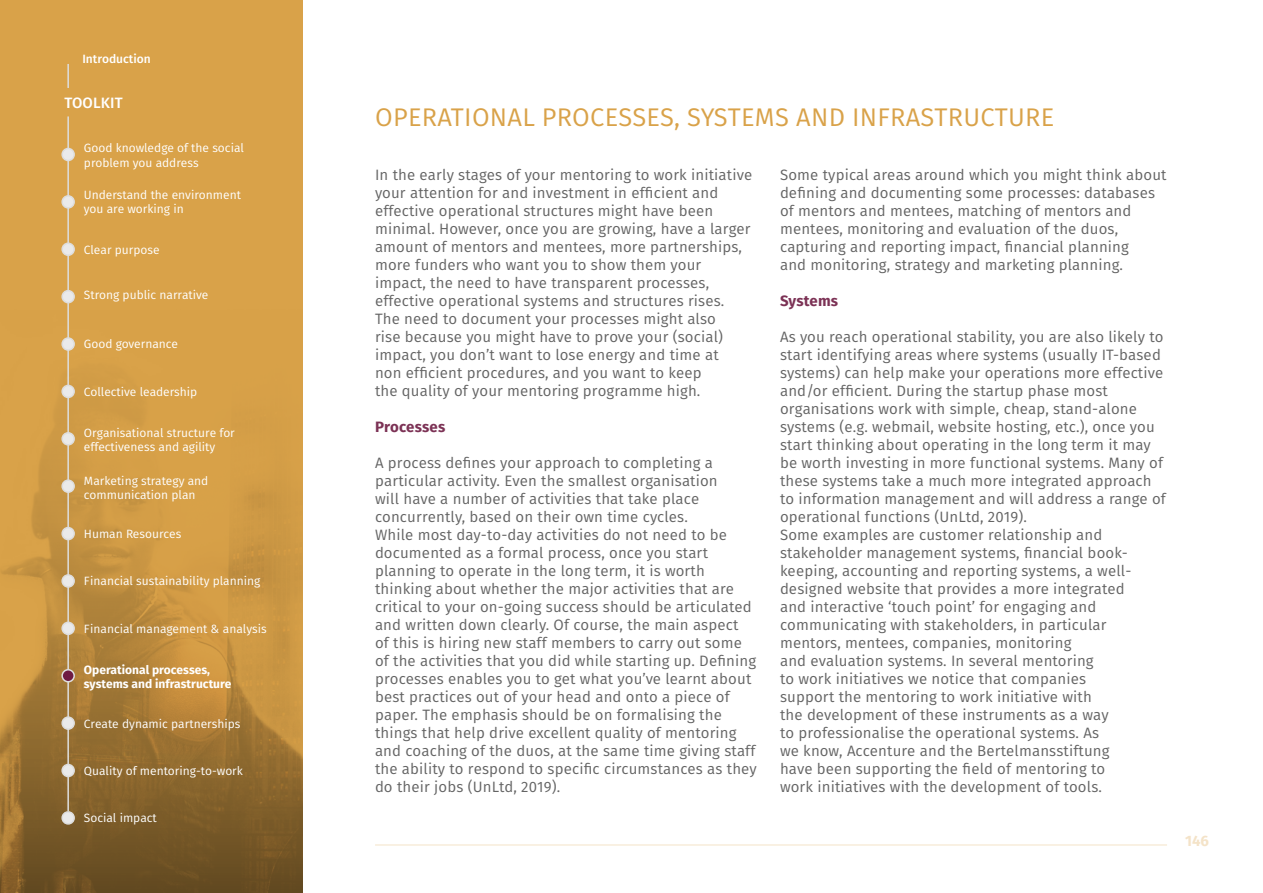
<style>
.page{position:relative;width:1263px;height:893px;background:#fff}
.page>*{position:absolute;margin:0;border:0;box-sizing:border-box;transform-origin:0 0}
.t1{font:25.5px "Fira Sans";letter-spacing:.01em;color:#d9a249}
.t2{font:15px/18px "Fira Sans";letter-spacing:.01em;color:#646464}
.t3{font:700 15px "Fira Sans";letter-spacing:.01em;color:#7c3255}
.t4{font:500 15px "Fira Sans";letter-spacing:.01em;color:#fff}
.t5{font:700 15px "Fira Sans";color:#f4e3c8}
.t6{font:12px/14.4px "Fira Sans";color:#fff}
.t7{font:700 12px/14.4px "Fira Sans";color:#fff}
.t8{font:500 12px "Fira Sans";color:#fff}
</style>
<div class="page">
<svg style="left:0;top:0;width:303px;height:893px;fill:#d7a148"></svg>
<hr style="left:67px;top:116px;width:2px;height:695px;background:#dedede">
<div style="left:62px;top:148px;width:12px;height:12px;background:#eaeaea;border-radius:50%"></div>
<div style="left:61px;top:148px;width:14px;height:13px;border:2px solid #dedede;border-radius:50%"></div>
<div style="left:62px;top:196px;width:12px;height:12px;background:#eaeaea;border-radius:50%"></div>
<div style="left:61px;top:195px;width:14px;height:14px;border:2px solid #dedede;border-radius:50%"></div>
<div style="left:62px;top:243px;width:12px;height:12px;background:#eaeaea;border-radius:50%"></div>
<div style="left:61px;top:242px;width:14px;height:14px;border:2px solid #dedede;border-radius:50%"></div>
<div style="left:62px;top:291px;width:12px;height:12px;background:#eaeaea;border-radius:50%"></div>
<div style="left:61px;top:290px;width:14px;height:13px;border:2px solid #dedede;border-radius:50%"></div>
<div style="left:62px;top:385px;width:12px;height:12px;background:#eaeaea;border-radius:50%"></div>
<div style="left:61px;top:385px;width:14px;height:13px;border:2px solid #dedede;border-radius:50%"></div>
<div style="left:62px;top:338px;width:12px;height:12px;background:#eaeaea;border-radius:50%"></div>
<div style="left:61px;top:337px;width:14px;height:14px;border:2px solid #dedede;border-radius:50%"></div>
<div style="left:62px;top:433px;width:12px;height:12px;background:#eaeaea;border-radius:50%"></div>
<div style="left:61px;top:432px;width:14px;height:14px;border:2px solid #dedede;border-radius:50%"></div>
<div style="left:62px;top:480px;width:12px;height:12px;background:#eaeaea;border-radius:50%"></div>
<div style="left:61px;top:479px;width:14px;height:14px;border:2px solid #dedede;border-radius:50%"></div>
<div style="left:62px;top:528px;width:12px;height:12px;background:#eaeaea;border-radius:50%"></div>
<div style="left:61px;top:527px;width:14px;height:13px;border:2px solid #dedede;border-radius:50%"></div>
<div style="left:62px;top:575px;width:12px;height:12px;background:#eaeaea;border-radius:50%"></div>
<div style="left:61px;top:574px;width:14px;height:14px;border:2px solid #dedede;border-radius:50%"></div>
<div style="left:62px;top:622px;width:12px;height:12px;background:#eaeaea;border-radius:50%"></div>
<div style="left:61px;top:622px;width:14px;height:13px;border:2px solid #dedede;border-radius:50%"></div>
<div style="left:62px;top:670px;width:12px;height:12px;background:#6e1b42;border-radius:50%"></div>
<div style="left:61px;top:669px;width:14px;height:13px;border:2px solid #dedede;border-radius:50%"></div>
<div style="left:62px;top:717px;width:12px;height:12px;background:#eaeaea;border-radius:50%"></div>
<div style="left:61px;top:716px;width:14px;height:14px;border:2px solid #dedede;border-radius:50%"></div>
<div style="left:62px;top:764px;width:12px;height:12px;background:#eaeaea;border-radius:50%"></div>
<div style="left:61px;top:764px;width:14px;height:13px;border:2px solid #dedede;border-radius:50%"></div>
<div style="left:62px;top:812px;width:12px;height:12px;background:#eaeaea;border-radius:50%"></div>
<div style="left:61px;top:811px;width:14px;height:14px;border:2px solid #dedede;border-radius:50%"></div>
<hr style="left:67px;top:64px;width:2px;height:24px;background:#dedede">
<hr style="left:375px;top:845px;width:792px;height:1px;background:#f4e3c8">
<p class="t8" style="left:82px;top:51px;width:70px">Introduction</p>
<p class="t4" style="left:64px;top:92px;width:60px">TOOLKIT</p>
<p class="t6" style="left:84px;top:141px;width:162px">Good knowledge of the social problem you address</p>
<p class="t6" style="left:84px;top:187px;width:159px">Understand the environment you are working in</p>
<p class="t6" style="left:84px;top:242px;width:77px">Clear purpose</p>
<p class="t6" style="left:84px;top:288px;width:126px">Strong public narrative</p>
<p class="t6" style="left:84px;top:337px;width:96px">Good governance</p>
<p class="t6" style="left:84px;top:385px;width:115px">Collective leadership</p>
<p class="t6" style="left:84px;top:425px;width:152px">Organisational structure for effectiveness and agility</p>
<p class="t6" style="left:84px;top:473px;width:126px">Marketing strategy and communication plan</p>
<p class="t6" style="left:84px;top:527px;width:99px">Human Resources</p>
<p class="t6" style="left:84px;top:573px;width:178px">Financial sustainability planning</p>
<p class="t6" style="left:84px;top:621px;width:184px">Financial management &amp; analysis</p>
<p class="t7" style="left:84px;top:662px;width:149px">Operational processes, systems and infrastructure</p>
<p class="t6" style="left:84px;top:716px;width:158px">Create dynamic partnerships</p>
<p class="t6" style="left:84px;top:764px;width:161px">Quality of mentoring-to-work</p>
<p class="t6" style="left:84px;top:810px;width:74px">Social impact</p>
<h1 class="t1" style="left:375px;top:99px;width:681px">OPERATIONAL PROCESSES, SYSTEMS AND INFRASTRUCTURE</h1>
<p class="t2" style="left:375px;top:166px;width:379px">In the early stages of your mentoring to work initiative your attention for and investment in efficient and effective operational structures might have been minimal. However, once you are growing, have a larger amount of mentors and mentees, more partnerships, more funders who want you to show them your impact, the need to have transparent processes, effective operational systems and structures rises.<br>The need to document your processes might also<br>rise because you might have to prove your (social) impact, you don’t want to lose energy and time at<br>non efficient procedures, and you want to keep<br>the quality of your mentoring programme high.</p>
<p class="t3" style="left:375px;top:416px;width:72px">Processes</p>
<p class="t2" style="left:375px;top:454px;width:383px">A process defines your approach to completing a particular activity. Even the smallest organisation<br>will have a number of activities that take place concurrently, based on their own time cycles.<br>While most day-to-day activities do not need to be documented as a formal process, once you start planning to operate in the long term, it is worth thinking about whether the major activities that are critical to your on-going success should be articulated and written down clearly. Of course, the main aspect<br>of this is hiring new staff members to carry out some of the activities that you did while starting up. Defining processes enables you to get what you’ve learnt about best practices out of your head and onto a piece of paper. The emphasis should be on formalising the things that help drive excellent quality of mentoring and coaching of the duos, at the same time giving staff the ability to respond to specific circumstances as they do their jobs (UnLtd, 2019).</p>
<p class="t2" style="left:780px;top:166px;width:388px">Some typical areas around which you might think about defining and documenting some processes: databases of mentors and mentees, matching of mentors and mentees, monitoring and evaluation of the duos, capturing and reporting impact, financial planning<br>and monitoring, strategy and marketing planning.</p>
<p class="t3" style="left:780px;top:290px;width:60px">Systems</p>
<p class="t2" style="left:780px;top:328px;width:387px">As you reach operational stability, you are also likely to start identifying areas where systems (usually IT-based systems) can help make your operations more effective and/or efficient. During the startup phase most organisations work with simple, cheap, stand-alone systems (e.g. webmail, website hosting, etc.), once you start thinking about operating in the long term it may be worth investing in more functional systems. Many of these systems take a much more integrated approach to information management and will address a range of operational functions (UnLtd, 2019).<br>Some examples are customer relationship and stakeholder management systems, financial book&shy;keeping, accounting and reporting systems, a well&shy;designed website that provides a more integrated<br>and interactive ‘touch point’ for engaging and communicating with stakeholders, in particular mentors, mentees, companies, monitoring<br>and evaluation systems. In several mentoring<br>to work initiatives we notice that companies<br>support the mentoring to work initiative with<br>the development of these instruments as a way<br>to professionalise the operational systems. As<br>we know, Accenture and the Bertelmansstiftung<br>have been supporting the field of mentoring to<br>work initiatives with the development of tools.</p>
<p class="t5" style="left:1185px;top:830px;width:25px">146</p>
</div>
